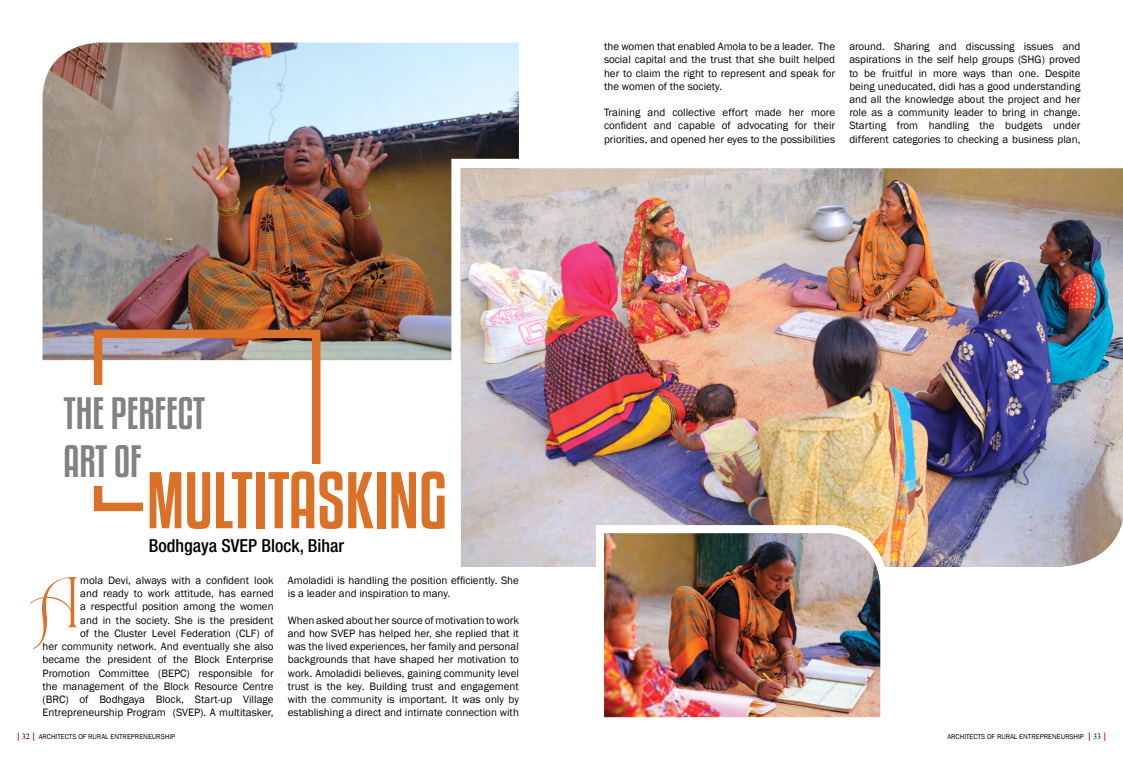
<style>
.page{position:relative;width:1123px;height:760px;background:#fff}
.page>*{position:absolute;margin:0;border:0;box-sizing:border-box;transform-origin:0 0}
.t1{font:71.5px "Hello Paris Serif";color:#db7027}
.t2{font:71px "Kenyan Coffee Rg";color:#db7027}
.t3{font:39.8px "Kenyan Coffee Rg";color:#808285}
.t4{font:500 condensed 18px "Helvetica Neue LT Std";color:#000}
.t5{font:11px/13.2px "Franklin Gothic";color:#000;text-align:justify}
.t6{font:8px "Times New Roman";color:#000}
.t7{font:7.2px "Franklin Gothic";color:#000}
</style>
<div class="page">
<img style="left:43px;top:43px;width:476px;height:317px">
<img style="left:447px;top:154px;width:676px;height:413px">
<img style="left:592px;top:521px;width:300px;height:197px">
<div style="left:94px;top:330px;width:226px;height:181px;border:8px solid #db7027"></div>
<div style="left:54px;top:386px;width:72px;height:100px;background:#fff"></div>
<div style="left:143px;top:464px;width:194px;height:96px;background:#fff"></div>
<p class="t5" style="left:604px;top:40px;width:233px">the women that enabled Amola to be a leader. The social capital and the trust that she built helped her to claim the right to represent and speak for the women of the society.</p>
<p class="t5" style="left:604px;top:106px;width:233px">Training and collective effort made her more confident and capable of advocating for their priorities, and opened her eyes to the possibilities</p>
<p class="t5" style="left:849px;top:40px;width:233px">around. Sharing and discussing issues and aspirations in the self help groups (SHG) proved to be fruitful in more ways than one. Despite being uneducated, didi has a good understanding and all the knowledge about the project and her role as a community leader to bring in change.<br>Starting from handling the budgets under different categories to checking a business plan,</p>
<p class="t3" style="left:64px;top:386px;width:143px">THE PERFECT</p>
<p class="t3" style="left:64px;top:434px;width:79px">ART OF</p>
<p class="t2" style="left:146px;top:452px;width:302px">MULTITASKING</p>
<p class="t4" style="left:149px;top:535px;width:197px">Bodhgaya SVEP Block, Bihar</p>
<p class="t5" style="left:43px;top:574px;width:233px;text-align:right">mola Devi, always with a confident look<br>and ready to work attitude, has earned<br>a respectful position among the women<br>and in the society. She is the president<br>of the Cluster Level Federation (CLF) of<br>her community network. And eventually she also became the president of the Block Enterprise Promotion Committee (BEPC) responsible for the management of the Block Resource Centre (BRC) of Bodhgaya Block, Start-up Village Entrepreneurship Program (SVEP). A multitasker,</p>
<p class="t1" style="left:38px;top:559px;width:44px">A</p>
<p class="t5" style="left:288px;top:574px;width:233px">Amoladidi is handling the position efficiently. She is a leader and inspiration to many.</p>
<p class="t5" style="left:288px;top:613px;width:233px">When asked about her source of motivation to work and how SVEP has helped her, she replied that it was the lived experiences, her family and personal backgrounds that have shaped her motivation to work. Amoladidi believes, gaining community level trust is the key. Building trust and engagement with the community is important. It was only by establishing a direct and intimate connection with</p>
<p class="t6" style="left:22px;top:731px;width:9px">32</p>
<p class="t7" style="left:39px;top:732px;width:138px">ARCHITECTS OF RURAL ENTREPRENEURSHIP</p>
<p class="t7" style="left:947px;top:732px;width:138px">ARCHITECTS OF RURAL ENTREPRENEURSHIP</p>
<p class="t6" style="left:1093px;top:731px;width:9px">33</p>
</div>
